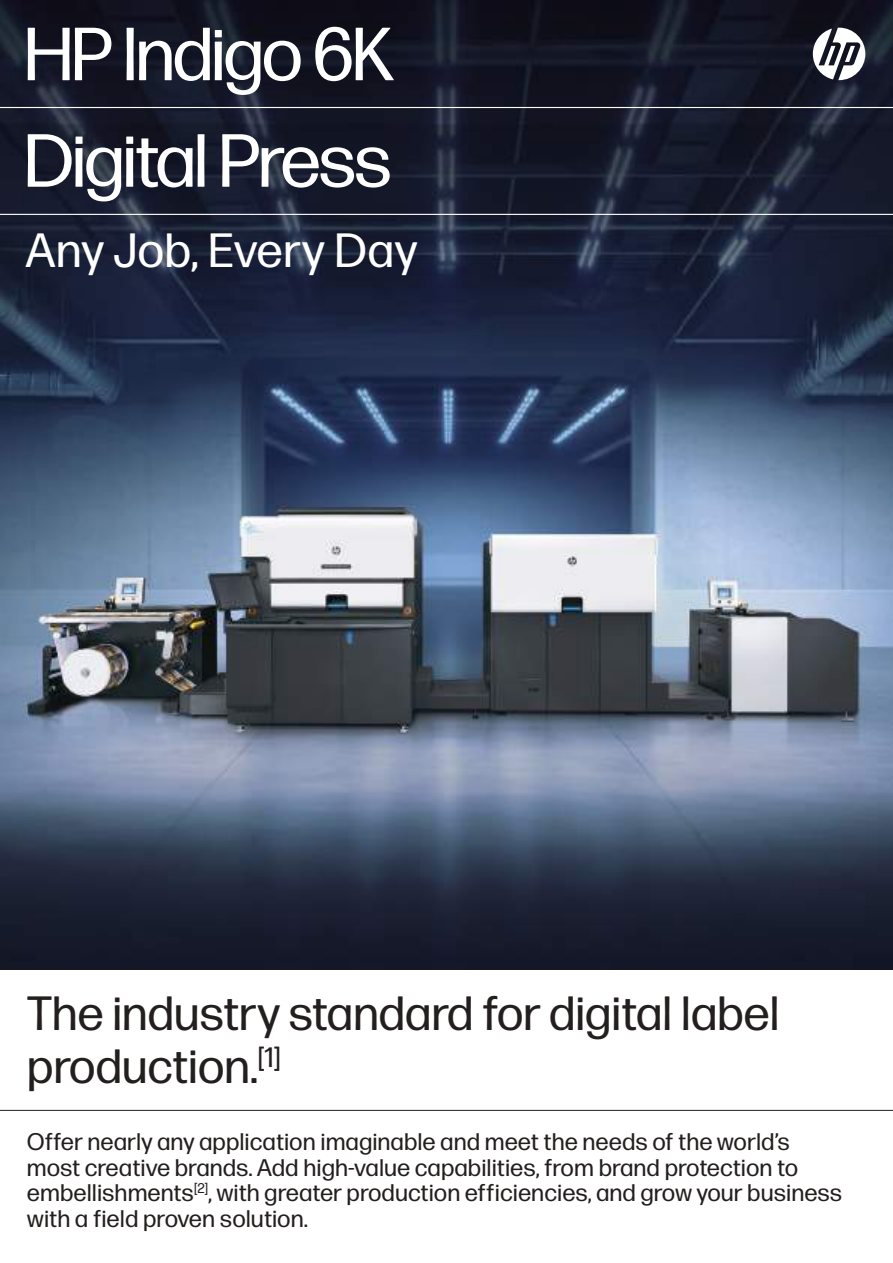
<style>
.page{position:relative;width:893px;height:1263px;background:#fff}
.page>*{position:absolute;margin:0;border:0;box-sizing:border-box;transform-origin:0 0}
.t1{font:75px/106.5px "Forma DJR Display";color:#fff}
.t2{font:48px/52.5px "Forma DJR Micro";letter-spacing:-.01em;color:#241f1f}
.t3{font:48px "Forma DJR Micro";color:#fff}
.t4{font:24px/25.5px "Forma DJR Micro";color:#241f1f}
</style>
<div class="page">
<img style="left:0;top:0;width:893px;height:969px">
<hr style="left:0;top:1110px;width:893px;height:1px;background:#241f1f">
<svg style="left:813px;top:28px;width:52px;height:52px"></svg>
<hr style="left:0;top:107px;width:893px;height:1px;background:#fff">
<hr style="left:0;top:214px;width:893px;height:1px;background:#fff">
<h1 class="t1" style="left:25px;top:-4px;width:370px">HP Indigo 6K<br>Digital Press</h1>
<h2 class="t3" style="left:25px;top:216px;width:394px">Any Job, Every Day</h2>
<h2 class="t2" style="left:27px;top:984px;width:754px">The industry standard for digital label production.<sup>[1]</sup></h2>
<p class="t4" style="left:27px;top:1127px;width:817px">Offer nearly any application imaginable and meet the needs of the world’s most creative brands. Add high-value capabilities, from brand protection to embellishments<sup>[2]</sup>, with greater production efficiencies, and grow your business with a field proven solution.</p>
</div>
